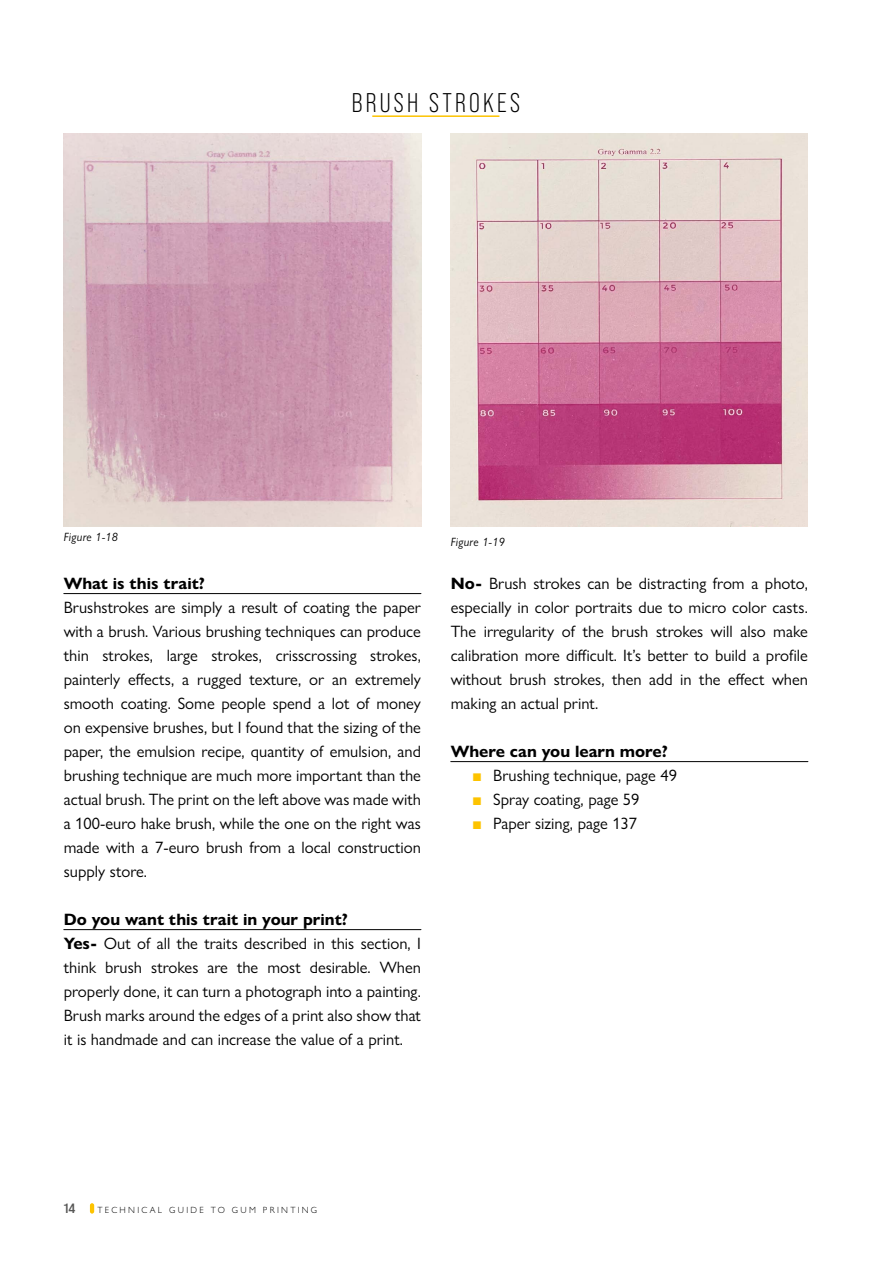
<style>
.page{position:relative;width:893px;height:1263px;background:#fff}
.page>*{position:absolute;margin:0;border:0;box-sizing:border-box;transform-origin:0 0}
.t1{font:27px "Bebas Neue Pro";letter-spacing:.12em;color:#000}
.t2{font:16.5px/24px "Gill Sans Nova";color:#000;text-align:justify}
.t3{font:700 16.5px "Gill Sans Nova";color:#000}
.t4{font:13.5px "Bebas Neue Pro Exp Bd";color:#575756}
.t5{font:italic 12px "Gill Sans Nova";letter-spacing:.025em;color:#000}
.t6{font:300 9px "Gill Sans Nova";letter-spacing:.25em;color:#000}
.s1{font-weight:700}
.s2{color:#fdc300}
</style>
<div class="page">
<hr style="left:90px;top:1203px;width:4px;height:10px;background:#fdc300;border-radius:2px">
<hr style="left:372px;top:115px;width:127px;height:2px;background:#fdc300">
<hr style="left:64px;top:593px;width:357px;height:1px;background:#000">
<hr style="left:64px;top:929px;width:357px;height:1px;background:#000">
<hr style="left:451px;top:761px;width:357px;height:1px;background:#000">
<img style="left:64px;top:133px;width:357px;height:394px">
<img style="left:451px;top:133px;width:357px;height:394px">
<p class="t5" style="left:64px;top:529px;width:56px">Figure 1-18</p>
<h1 class="t1" style="left:352px;top:88px;width:170px">BRUSH STROKES</h1>
<p class="t5" style="left:451px;top:534px;width:56px">Figure 1-19</p>
<p class="t3" style="left:64px;top:573px;width:143px">What is this trait?</p>
<p class="t2" style="left:64px;top:595px;width:359px">Brushstrokes are simply a result of coating the paper with a brush. Various brushing techniques can produce thin strokes, large strokes, crisscrossing strokes, painterly effects, a rugged texture, or an extremely smooth coating. Some people spend a lot of money on expensive brushes, but I found that the sizing of the paper, the emulsion recipe, quantity of emulsion, and brushing technique are much more important than the actual brush. The print on the left above was made with a 100-euro hake brush, while the one on the right was made with a 7-euro brush from a local construction supply store.</p>
<p class="t2" style="left:64px;top:907px;width:359px;text-align:left"><span class="s1">Do you want this trait in your print?<br>Yes-</span> Out of all the traits described in this section, I think brush strokes are the most desirable. When properly done, it can turn a photograph into a painting.<br>Brush marks around the edges of a print also show that it is handmade and can increase the value of a print.</p>
<p class="t2" style="left:451px;top:571px;width:359px"><span class="s1">No-</span> Brush strokes can be distracting from a photo, especially in color portraits due to micro color casts.<br>The irregularity of the brush strokes will also make calibration more difficult. It’s better to build a profile without brush strokes, then add in the effect when making an actual print.</p>
<p class="t3" style="left:451px;top:741px;width:219px">Where can you learn more?</p>
<p class="t2" style="left:472px;top:763px;width:206px"><span class="s2">■</span> Brushing technique, page 49</p>
<p class="t2" style="left:472px;top:787px;width:169px"><span class="s2">■</span> Spray coating, page 59</p>
<p class="t2" style="left:472px;top:811px;width:167px"><span class="s2">■</span> Paper sizing, page 137</p>
<p class="t4" style="left:64px;top:1200px;width:13px">14</p>
<p class="t6" style="left:97px;top:1204px;width:221px">TECHNICAL GUIDE TO GUM PRINTING</p>
</div>
